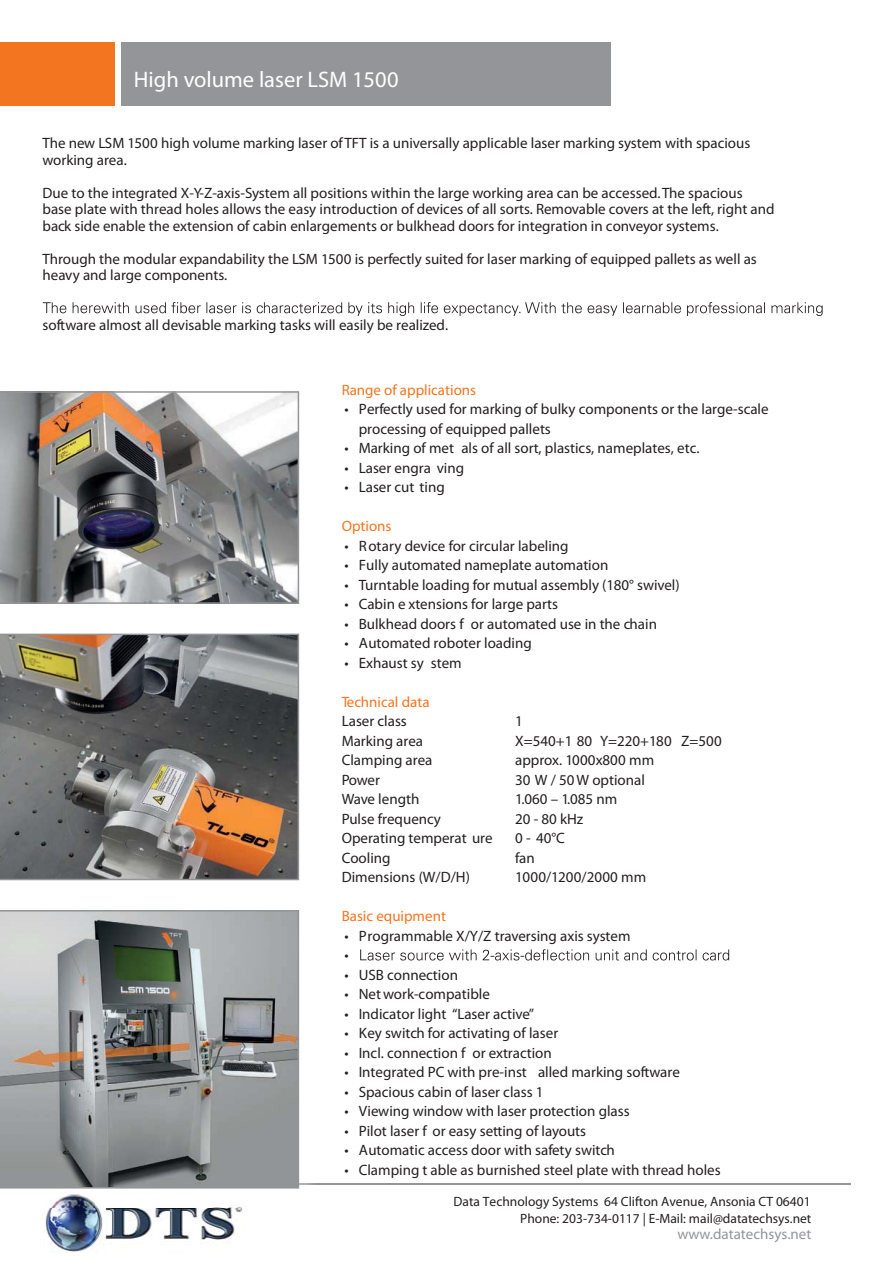
<style>
.page{position:relative;width:893px;height:1263px;background:#fff}
.page>*{position:absolute;margin:0;border:0;box-sizing:border-box;transform-origin:0 0}
.t1{font:700 22.5px "Univers";color:#fff}
.t2{font:300 15px/16.5px "Univers";color:#231f20}
.t3{font:700 15px/19.5px "Univers";color:#f47520}
.t4{font:900 15px "Univers";color:#939598}
.t5{font:300 13.5px/17.2px "Univers";color:#231f20;text-align:right}
.s1{font-weight:300;color:#231f20}
</style>
<div class="page">
<div style="left:121px;top:43px;width:489px;height:63px;background:#939598"></div>
<div style="left:0;top:43px;width:115px;height:63px;background:#f47520"></div>
<svg style="left:43px;top:302px;width:780px;height:14px"></svg>
<img style="left:0;top:634px;width:299px;height:246px">
<svg style="left:0;top:391px;width:299px;height:213px"></svg>
<hr style="left:43px;top:1183px;width:807px;height:2px;background:#939598">
<img style="left:299px;top:1183px;width:15px;height:2px">
<svg style="left:0;top:910px;width:299px;height:278px"></svg>
<svg style="left:360px;top:949px;width:369px;height:11px"></svg>
<img style="left:43px;top:1192px;width:202px;height:60px">
<p class="t1" style="left:134px;top:70px;width:266px">High volume laser LSM 1500</p>
<p class="t2" style="left:43px;top:136px;width:709px">The new LSM 1500 high volume marking laser of TFT is a universally applicable laser marking system with spacious working area.</p>
<p class="t2" style="left:43px;top:185px;width:734px">Due to the integrated X-Y-Z-axis-System all positions within the large working area can be accessed. The spacious base plate with thread holes allows the easy introduction of devices of all sorts. Removable covers at the left, right and back side enable the extension of cabin enlargements or bulkhead doors for integration in conveyor systems.</p>
<p class="t2" style="left:43px;top:251px;width:716px">Through the modular expandability the LSM 1500 is perfectly suited for laser marking of equipped pallets as well as heavy and large components.</p>
<p class="t2" style="left:43px;top:317px;width:407px">software almost all devisable marking tasks will easily be realized.</p>
<p class="t3" style="left:342px;top:381px;width:136px">Range of applications</p>
<p class="t2" style="left:359px;top:400px;width:411px;line-height:19.5px;text-indent:-14px">• Perfectly used for marking of bulky components or the large-scale processing of equipped pallets</p>
<p class="t2" style="left:344px;top:441px;width:357px">• Marking of met als of all sort, plastics, nameplates, etc.</p>
<p class="t2" style="left:344px;top:460px;width:121px">• Laser engra ving</p>
<p class="t2" style="left:344px;top:480px;width:102px">• Laser cut ting</p>
<p class="t3" style="left:342px;top:517px;width:51px">Options</p>
<p class="t2" style="left:344px;top:538px;width:226px">• Rotary device for circular labeling</p>
<p class="t2" style="left:344px;top:558px;width:265px">• Fully automated nameplate automation</p>
<p class="t2" style="left:344px;top:577px;width:337px">• Turntable loading for mutual assembly (180° swivel)</p>
<p class="t2" style="left:344px;top:597px;width:215px">• Cabin e xtensions for large parts</p>
<p class="t2" style="left:344px;top:616px;width:314px">• Bulkhead doors f or automated use in the chain</p>
<p class="t2" style="left:344px;top:636px;width:189px">• Automated roboter loading</p>
<p class="t2" style="left:344px;top:655px;width:119px">• Exhaust sy stem</p>
<p class="t3" style="left:342px;top:693px;width:89px">Technical data<br><span class="s1">Laser class</span></p>
<p class="t2" style="left:515px;top:714px;width:9px">1</p>
<p class="t2" style="left:342px;top:733px;width:83px">Marking area</p>
<p class="t2" style="left:515px;top:733px;width:208px">X=540+1 80 Y=220+180 Z=500</p>
<p class="t2" style="left:342px;top:753px;width:92px">Clamping area</p>
<p class="t2" style="left:515px;top:753px;width:141px">approx. 1000x800 mm</p>
<p class="t2" style="left:342px;top:772px;width:40px">Power</p>
<p class="t2" style="left:515px;top:772px;width:131px">30 W / 50 W optional</p>
<p class="t2" style="left:342px;top:792px;width:79px">Wave length</p>
<p class="t2" style="left:515px;top:792px;width:104px">1.060 – 1.085 nm</p>
<p class="t2" style="left:342px;top:811px;width:101px">Pulse frequency</p>
<p class="t2" style="left:515px;top:811px;width:70px">20 - 80 kHz</p>
<p class="t2" style="left:342px;top:831px;width:153px">Operating temperat ure</p>
<p class="t2" style="left:515px;top:831px;width:51px">0 - 40°C</p>
<p class="t2" style="left:342px;top:850px;width:50px">Cooling</p>
<p class="t2" style="left:515px;top:850px;width:21px">fan</p>
<p class="t2" style="left:342px;top:870px;width:130px">Dimensions (W/D/H)</p>
<p class="t2" style="left:515px;top:870px;width:133px">1000/1200/2000 mm</p>
<p class="t3" style="left:342px;top:907px;width:106px">Basic equipment</p>
<p class="t2" style="left:344px;top:927px;width:288px;line-height:19.5px">• Programmable X/Y/Z traversing axis system •</p>
<p class="t2" style="left:344px;top:967px;width:115px">• USB connection</p>
<p class="t2" style="left:344px;top:987px;width:147px">• Net work-compatible</p>
<p class="t2" style="left:344px;top:1006px;width:191px">• Indicator light “Laser active”</p>
<p class="t2" style="left:344px;top:1026px;width:215px">• Key switch for activating of laser</p>
<p class="t2" style="left:344px;top:1045px;width:209px">• Incl. connection f or extraction</p>
<p class="t2" style="left:344px;top:1065px;width:337px">• Integrated PC with pre-inst alled marking software</p>
<p class="t2" style="left:344px;top:1084px;width:201px">• Spacious cabin of laser class 1</p>
<p class="t2" style="left:344px;top:1104px;width:287px">• Viewing window with laser protection glass</p>
<p class="t2" style="left:344px;top:1123px;width:243px">• Pilot laser f or easy setting of layouts</p>
<p class="t2" style="left:344px;top:1143px;width:272px">• Automatic access door with safety switch</p>
<p class="t2" style="left:344px;top:1162px;width:378px">• Clamping t able as burnished steel plate with thread holes</p>
<p class="t5" style="left:454px;top:1194px;width:359px">Data Technology Systems 64 Clifton Avenue, Ansonia CT 06401<br>Phone: 203-734-0117 | E-Mail: mail@datatechsys.net</p>
<p class="t4" style="left:677px;top:1228px;width:135px">www.datatechsys.net</p>
</div>
